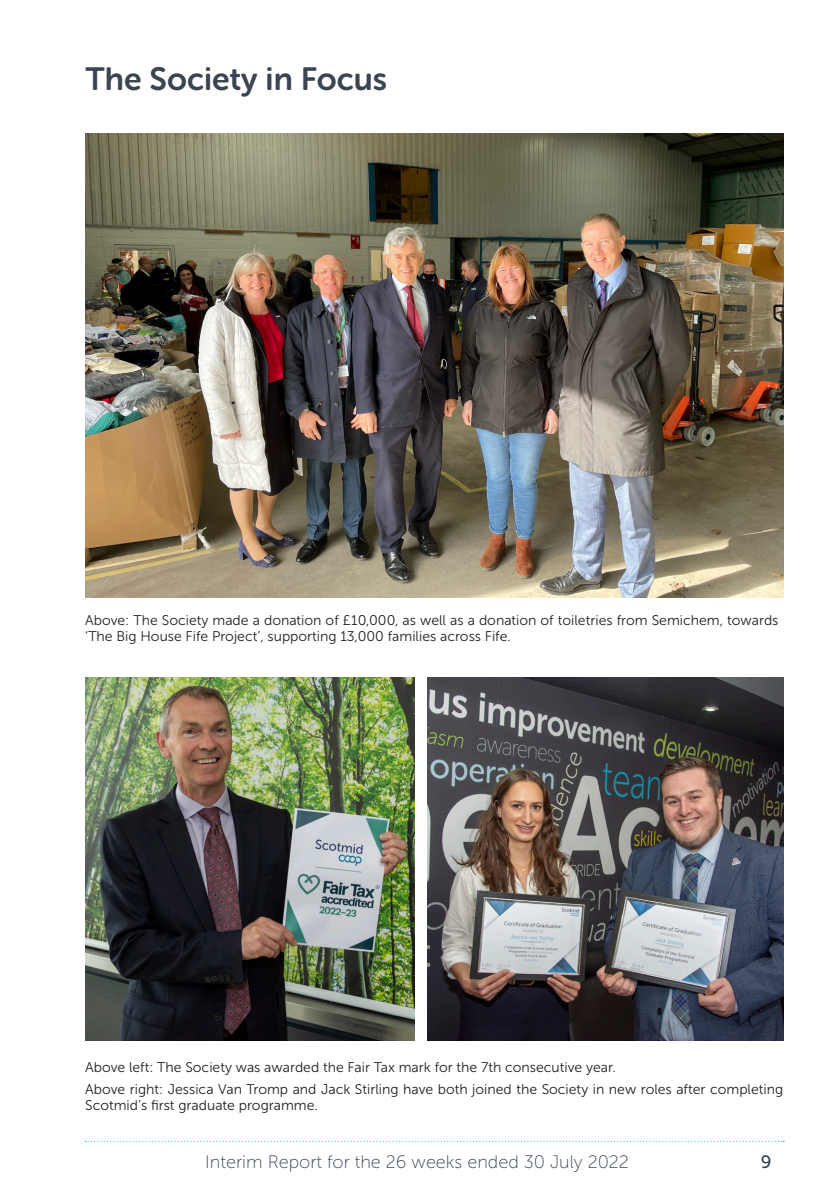
<style>
.page{position:relative;width:840px;height:1191px;background:#fff}
.page>*{position:absolute;margin:0;border:0;box-sizing:border-box;transform-origin:0 0}
.Page_Headers{font:32px "Museo Sans Rounded 700";color:#3a4452}
.t1{font:18px "Museo Sans 100";color:#3a4452}
.t2{font:18px "Museo Sans 500";color:#3a4452}
.Captions{font:14px/16px "Museo Sans 300";color:#231f20}
</style>
<div class="page">
<svg style="left:85px;top:1140px;width:697px;height:1px"></svg>
<img style="left:85px;top:133px;width:697px;height:464px">
<img style="left:427px;top:677px;width:355px;height:363px">
<img style="left:85px;top:677px;width:329px;height:363px">
<p class="Page_Headers" style="left:86px;top:61px;width:303px">The Society in Focus</p>
<p class="Captions" style="left:85px;top:612px;width:694px">Above: The Society made a donation of £10,000, as well as a donation of toiletries from Semichem, towards ‘The Big House Fife Project’, supporting 13,000 families across Fife.</p>
<p class="Captions" style="left:85px;top:1059px;width:532px">Above left: The Society was awarded the Fair Tax mark for the 7th consecutive year.</p>
<p class="Captions" style="left:85px;top:1080px;width:699px">Above right: Jessica Van Tromp and Jack Stirling have both joined the Society in new roles after completing<br>Scotmid’s first graduate programme.</p>
<p class="t1" style="left:205px;top:1152px;width:425px">Interim Report for the 26 weeks ended 30 July 2022</p>
<p class="t2" style="left:760px;top:1151px;width:12px">9</p>
</div>
